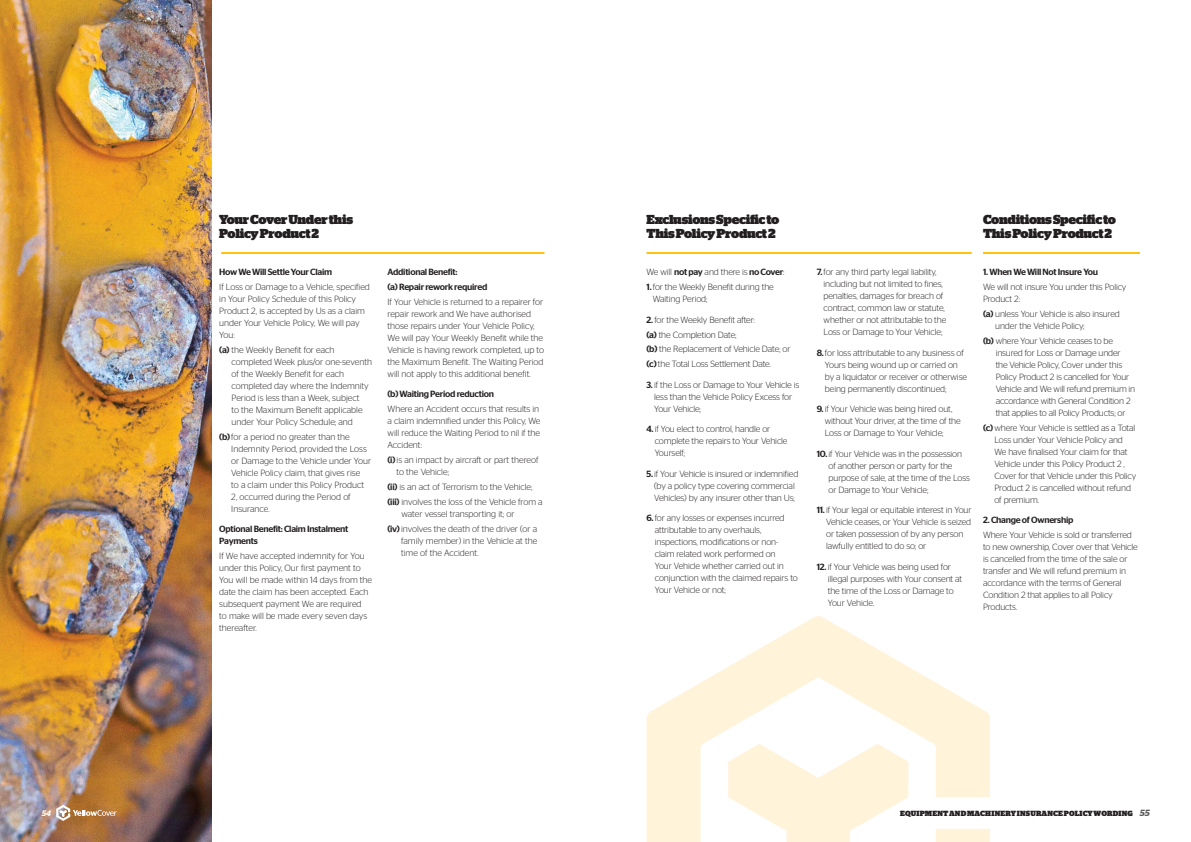
<style>
.page{position:relative;width:1191px;height:842px;background:#fff}
.page>*{position:absolute;margin:0;border:0;box-sizing:border-box;transform-origin:0 0}
.t1{font:900 13px/14px "Stag";letter-spacing:-.02em;color:#231f20}
.t2{font:300 9px/12px "Stag Sans";letter-spacing:-.01em;color:#231f20}
.t3{font:500 9px/12px "Stag Sans";letter-spacing:-.03em;color:#231f20}
.t4{font:italic 600 8px "Stag Sans";color:#fff}
.t5{font:900 7.5px "Stag";letter-spacing:.015em;color:#231f20}
.s1{font-weight:500}
.s2{font-family:"Stag Sans";font-weight:600;font-style:italic;font-size:9px;color:#58595b}
</style>
<div class="page">
<svg style="left:646px;top:616px;width:344px;height:226px;fill:#fff3da"></svg>
<img style="left:0;top:0;width:211px;height:842px">
<svg style="left:56px;top:805px;width:61px;height:16px"></svg>
<hr style="left:221px;top:252px;width:323px;height:2px;background:#ffc20e">
<hr style="left:646px;top:252px;width:325px;height:2px;background:#ffc20e">
<hr style="left:983px;top:252px;width:157px;height:2px;background:#ffc20e">
<h1 class="t1" style="left:219px;top:212px;width:135px">Your Cover Under this<br>Policy Product 2</h1>
<p class="t3" style="left:219px;top:266px;width:114px">How We Will Settle Your Claim</p>
<p class="t2" style="left:219px;top:281px;width:152px">If Loss or Damage to a Vehicle, specified in Your Policy Schedule of this Policy<br>Product 2, is accepted by Us as a claim under Your Vehicle Policy, We will pay<br>You:</p>
<p class="t2" style="left:231px;top:344px;width:142px;text-indent:-12px"><span class="s1">(a)</span> the Weekly Benefit for each completed Week plus/or one-seventh of the Weekly Benefit for each completed day where the Indemnity Period is less than a Week, subject<br>to the Maximum Benefit applicable under Your Policy Schedule; and</p>
<p class="t2" style="left:231px;top:431px;width:141px;text-indent:-12px"><span class="s1">(b)</span> for a period no greater than the<br>Indemnity Period, provided the Loss or Damage to the Vehicle under Your<br>Vehicle Policy claim, that gives rise<br>to a claim under this Policy Product<br>2, occurred during the Period of<br>Insurance.</p>
<p class="t3" style="left:219px;top:523px;width:131px">Optional Benefit: Claim Instalment<br>Payments</p>
<p class="t2" style="left:219px;top:550px;width:154px">If We have accepted indemnity for You under this Policy, Our first payment to You will be made within 14 days from the date the claim has been accepted. Each subsequent payment We are required<br>to make will be made every seven days thereafter.</p>
<p class="t3" style="left:387px;top:265px;width:101px;line-height:14.8px">Additional Benefit:<br>(a) Repair rework required</p>
<p class="t2" style="left:387px;top:296px;width:158px">If Your Vehicle is returned to a repairer for repair rework and We have authorised those repairs under Your Vehicle Policy, We will pay Your Weekly Benefit while the Vehicle is having rework completed, up to the Maximum Benefit. The Waiting Period will not apply to this additional benefit.</p>
<p class="t3" style="left:387px;top:388px;width:108px">(b) Waiting Period reduction</p>
<p class="t2" style="left:387px;top:403px;width:154px">Where an Accident occurs that results in a claim indemnified under this Policy, We will reduce the Waiting Period to nil if the Accident:</p>
<p class="t2" style="left:396px;top:454px;width:143px;text-indent:-9px"><span class="s1">(i)</span> is an impact by aircraft or part thereof to the Vehicle;</p>
<p class="t2" style="left:387px;top:479px;width:157px;line-height:14.8px"><span class="s1">(ii)</span> is an act of Terrorism to the Vehicle; <span class="s1">(iii)</span> involves the loss of the Vehicle from a</p>
<p class="t2" style="left:387px;top:506px;width:151px;line-height:14.8px;text-indent:14px">water vessel transporting it; or<br><span class="s1">(iv)</span> involves the death of the driver (or a</p>
<p class="t2" style="left:401px;top:534px;width:138px">family member) in the Vehicle at the time of the Accident.</p>
<h1 class="t1" style="left:646px;top:212px;width:134px">Exclusions Specific to<br>This Policy Product 2</h1>
<p class="t2" style="left:646px;top:266px;width:139px">We will <span class="s1">not pay</span> and there is <span class="s1">no Cover</span>:</p>
<p class="t2" style="left:653px;top:281px;width:122px;text-indent:-6px"><span class="s1">1.</span> for the Weekly Benefit during the<br>Waiting Period;</p>
<p class="t2" style="left:646px;top:312px;width:145px;line-height:14.8px"><span class="s1">2.</span> for the Weekly Benefit after:<br><span class="s1">(a)</span> the Completion Date;<br><span class="s1">(b)</span> the Replacement of Vehicle Date; or <span class="s1">(c)</span> the Total Loss Settlement Date.</p>
<p class="t2" style="left:654px;top:378px;width:147px;text-indent:-8px"><span class="s1">3.</span> if the Loss or Damage to Your Vehicle is less than the Vehicle Policy Excess for<br>Your Vehicle;</p>
<p class="t2" style="left:655px;top:423px;width:134px;text-indent:-8px"><span class="s1">4.</span> if You elect to control, handle or complete the repairs to Your Vehicle<br>Yourself;</p>
<p class="t2" style="left:646px;top:467px;width:153px;text-align:center"><span class="s1">5.</span> if Your Vehicle is insured or indemnified (by a policy type covering commercial<br>Vehicles) by any insurer other than Us;</p>
<p class="t2" style="left:655px;top:512px;width:145px;text-indent:-8px"><span class="s1">6.</span> for any losses or expenses incurred attributable to any overhauls, inspections, modifications or non&shy;claim related work performed on<br>Your Vehicle whether carried out in conjunction with the claimed repairs to Your Vehicle or not;</p>
<p class="t2" style="left:823px;top:266px;width:124px;text-indent:-7px"><span class="s1">7.</span> for any third party legal liability, including but not limited to fines, penalties, damages for breach of contract, common law or statute, whether or not attributable to the Loss or Damage to Your Vehicle;</p>
<p class="t2" style="left:825px;top:346px;width:143px;text-indent:-8px"><span class="s1">8.</span> for loss attributable to any business of Yours being wound up or carried on by a liquidator or receiver or otherwise being permanently discontinued;</p>
<p class="t2" style="left:824px;top:403px;width:137px;text-indent:-8px"><span class="s1">9.</span> if Your Vehicle was being hired out, without Your driver, at the time of the<br>Loss or Damage to Your Vehicle;</p>
<p class="t2" style="left:828px;top:447px;width:143px;text-indent:-12px"><span class="s1">10.</span> if Your Vehicle was in the possession of another person or party for the purpose of sale, at the time of the Loss or Damage to Your Vehicle;</p>
<p class="t2" style="left:826px;top:504px;width:147px;text-indent:-9px"><span class="s1">11.</span> if Your legal or equitable interest in Your Vehicle ceases, or Your Vehicle is seized or taken possession of by any person lawfully entitled to do so; or</p>
<p class="t2" style="left:827px;top:560px;width:136px;text-indent:-11px"><span class="s1">12.</span> if Your Vehicle was being used for illegal purposes with Your consent at the time of the Loss or Damage to<br>Your Vehicle.</p>
<h1 class="t1" style="left:983px;top:212px;width:135px">Conditions Specific to<br>This Policy Product 2</h1>
<p class="t3" style="left:983px;top:266px;width:117px">1. When We Will Not Insure You</p>
<p class="t2" style="left:983px;top:281px;width:145px">We will not insure You under this Policy<br>Product 2:</p>
<p class="t2" style="left:995px;top:308px;width:126px;text-indent:-12px"><span class="s1">(a)</span> unless Your Vehicle is also insured under the Vehicle Policy;</p>
<p class="t2" style="left:995px;top:335px;width:141px;text-indent:-13px"><span class="s1">(b)</span> where Your Vehicle ceases to be insured for Loss or Damage under<br>the Vehicle Policy, Cover under this Policy Product 2 is cancelled for Your Vehicle and We will refund premium in accordance with General Condition 2 that applies to all Policy Products; or</p>
<p class="t2" style="left:994px;top:421px;width:143px;text-indent:-11px"><span class="s1">(c)</span> where Your Vehicle is settled as a Total Loss under Your Vehicle Policy and We have finalised Your claim for that Vehicle under this Policy Product 2 , Cover for that Vehicle under this Policy Product 2 is cancelled without refund of premium.</p>
<p class="t3" style="left:983px;top:514px;width:92px">2. Change of Ownership</p>
<p class="t2" style="left:983px;top:529px;width:156px">Where Your Vehicle is sold or transferred to new ownership, Cover over that Vehicle is cancelled from the time of the sale or transfer and We will refund premium in accordance with the terms of General Condition 2 that applies to all Policy Products.</p>
<p class="t4" style="left:42px;top:808px;width:11px">54</p>
<p class="t5" style="left:900px;top:809px;width:251px">EQUIPMENT AND MACHINERY INSURANCE POLICY WORDING <span class="s2">55</span></p>
</div>
